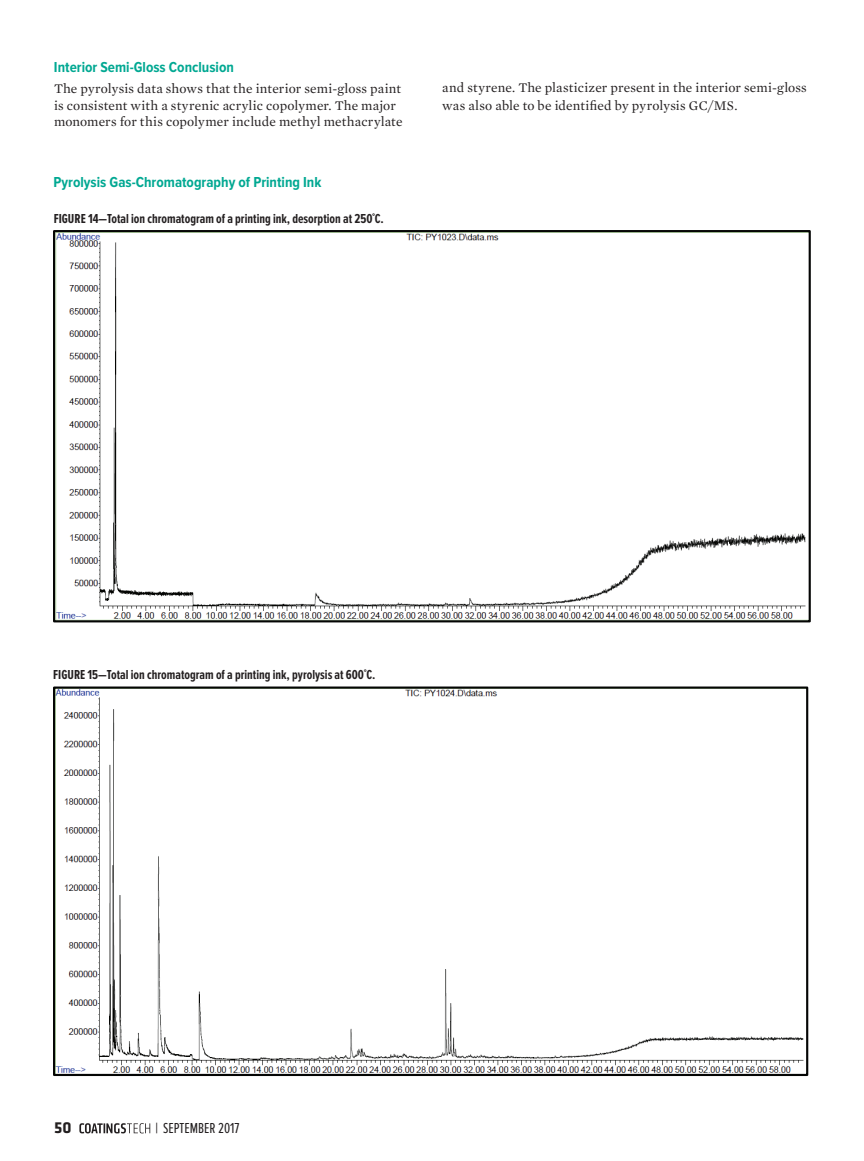
<style>
.page{position:relative;width:864px;height:1161px;background:#fff}
.page>*{position:absolute;margin:0;border:0;box-sizing:border-box;transform-origin:0 0}
.t1{font:700 16.5px "Klavika";color:#231f20}
.t2{font:700 15px "Proxima Nova Cond";color:#00a892}
.t3{font:15px "Proxima Nova Ex Cn";color:#231f20}
.t4{font:13.5px/16.5px "Mercury Text G1";letter-spacing:.01em;color:#231f20}
.t5{font:700 13.5px "Proxima Nova Ex Cn";color:#231f20}
</style>
<div class="page">
<svg style="left:79px;top:1123px;width:71px;height:10px"></svg>
<img style="left:56px;top:233px;width:750px;height:386px">
<div style="left:53px;top:230px;width:758px;height:392px;border:2px solid #040504"></div>
<img style="left:56px;top:690px;width:748px;height:383px">
<div style="left:53px;top:687px;width:755px;height:389px;border:2px solid #040504"></div>
<p class="t2" style="left:54px;top:59px;width:181px">Interior Semi-Gloss Conclusion</p>
<p class="t4" style="left:54px;top:80px;width:350px">The pyrolysis data shows that the interior semi-gloss paint is consistent with a styrenic acrylic copolymer. The major monomers for this copolymer include methyl methacrylate</p>
<p class="t2" style="left:54px;top:174px;width:269px">Pyrolysis Gas-Chromatography of Printing Ink</p>
<p class="t5" style="left:54px;top:211px;width:332px">FIGURE 14—Total ion chromatogram of a printing ink, desorption at 250˚C.</p>
<p class="t4" style="left:442px;top:78px;width:366px;line-height:18px">and styrene. The plasticizer present in the interior semi-gloss was also able to be identified by pyrolysis GC/MS.</p>
<p class="t5" style="left:53px;top:667px;width:324px">FIGURE 15—Total ion chromatogram of a printing ink, pyrolysis at 600˚C.</p>
<p class="t1" style="left:54px;top:1116px;width:19px">50</p>
<p class="t3" style="left:155px;top:1120px;width:86px">| SEPTEMBER 2017</p>
</div>
